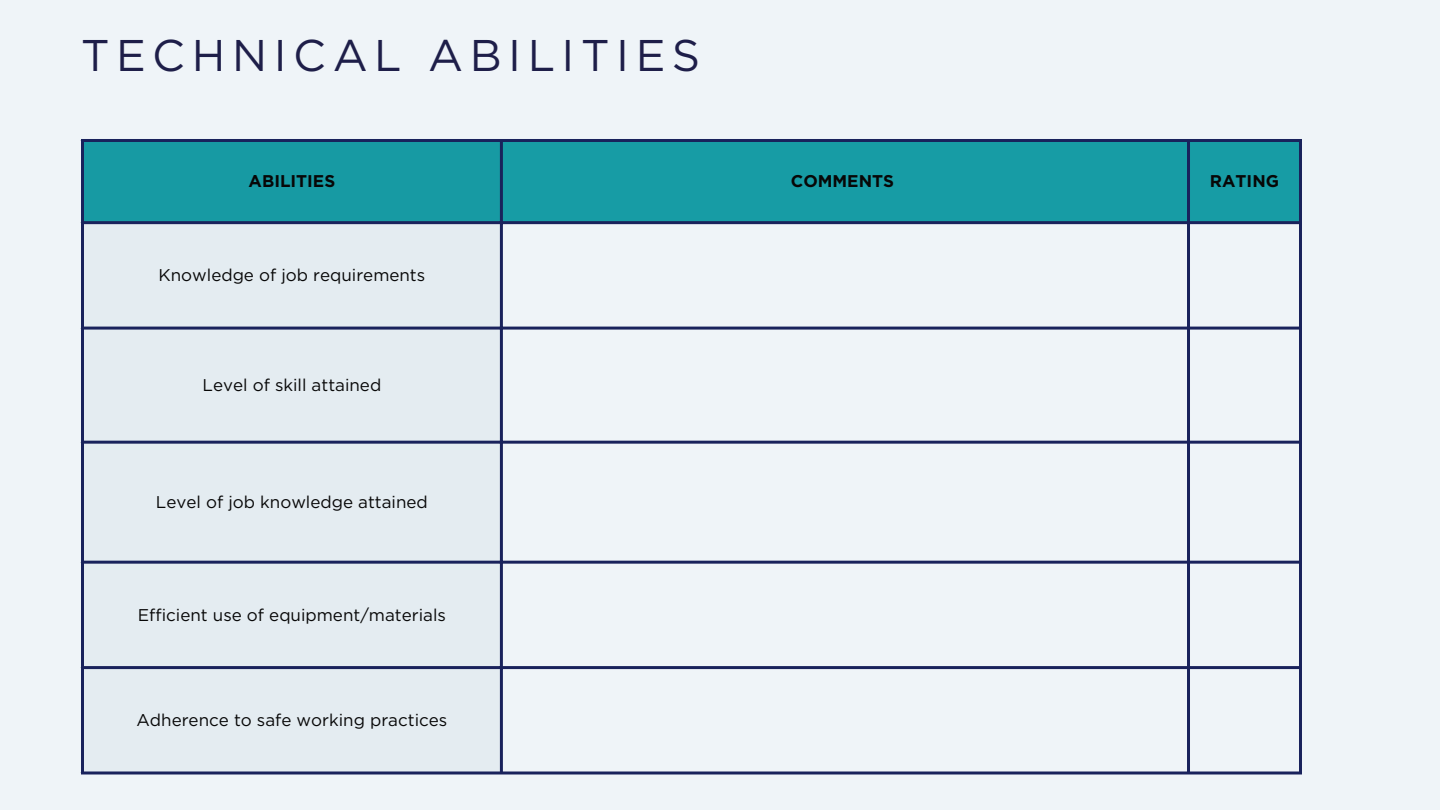
<style>
.page{position:relative;width:1440px;height:810px;background:#eff4f8}
.page>*{position:absolute;margin:0;border:0;box-sizing:border-box;transform-origin:0 0}
.t1{font:44.3px "Gotham";letter-spacing:.15em;color:#1e1e49}
.t2{font:17px "Gotham";color:#000}
.t3{font:700 17px "Gotham";color:#000}
</style>
<div class="page">
<div style="left:82px;top:140px;width:420px;height:83px;background:#1198a1"></div>
<div style="left:503px;top:142px;width:796px;height:79px;background:#179ca5"></div>
<div style="left:84px;top:224px;width:416px;height:547px;background:#e4ecf1"></div>
<hr style="left:81px;top:142px;width:3px;height:629px;background:#131c57">
<hr style="left:500px;top:142px;width:3px;height:629px;background:#131c57">
<hr style="left:1187px;top:142px;width:3px;height:629px;background:#131c57">
<hr style="left:1299px;top:142px;width:3px;height:629px;background:#131c57">
<hr style="left:81px;top:139px;width:1221px;height:3px;background:#131c57">
<hr style="left:81px;top:221px;width:1221px;height:3px;background:#131c57">
<hr style="left:81px;top:327px;width:1221px;height:3px;background:#131c57">
<hr style="left:81px;top:441px;width:1221px;height:3px;background:#131c57">
<hr style="left:81px;top:561px;width:1221px;height:3px;background:#131c57">
<hr style="left:81px;top:666px;width:1221px;height:3px;background:#131c57">
<hr style="left:81px;top:771px;width:1221px;height:3px;background:#131c57">
<p class="t1" style="left:81px;top:29px;width:621px">TECHNICAL ABILITIES</p>
<p class="t3" style="left:249px;top:171px;width:88px">ABILITIES</p>
<p class="t3" style="left:791px;top:171px;width:105px">COMMENTS</p>
<p class="t3" style="left:1210px;top:171px;width:71px">RATING</p>
<p class="t2" style="left:159px;top:265px;width:268px">Knowledge of job requirements</p>
<p class="t2" style="left:203px;top:375px;width:180px">Level of skill attained</p>
<p class="t2" style="left:156px;top:492px;width:273px">Level of job knowledge attained</p>
<p class="t2" style="left:138px;top:604px;width:310px">Efficient use of equipment/materials</p>
<p class="t2" style="left:137px;top:710px;width:312px">Adherence to safe working practices</p>
</div>
